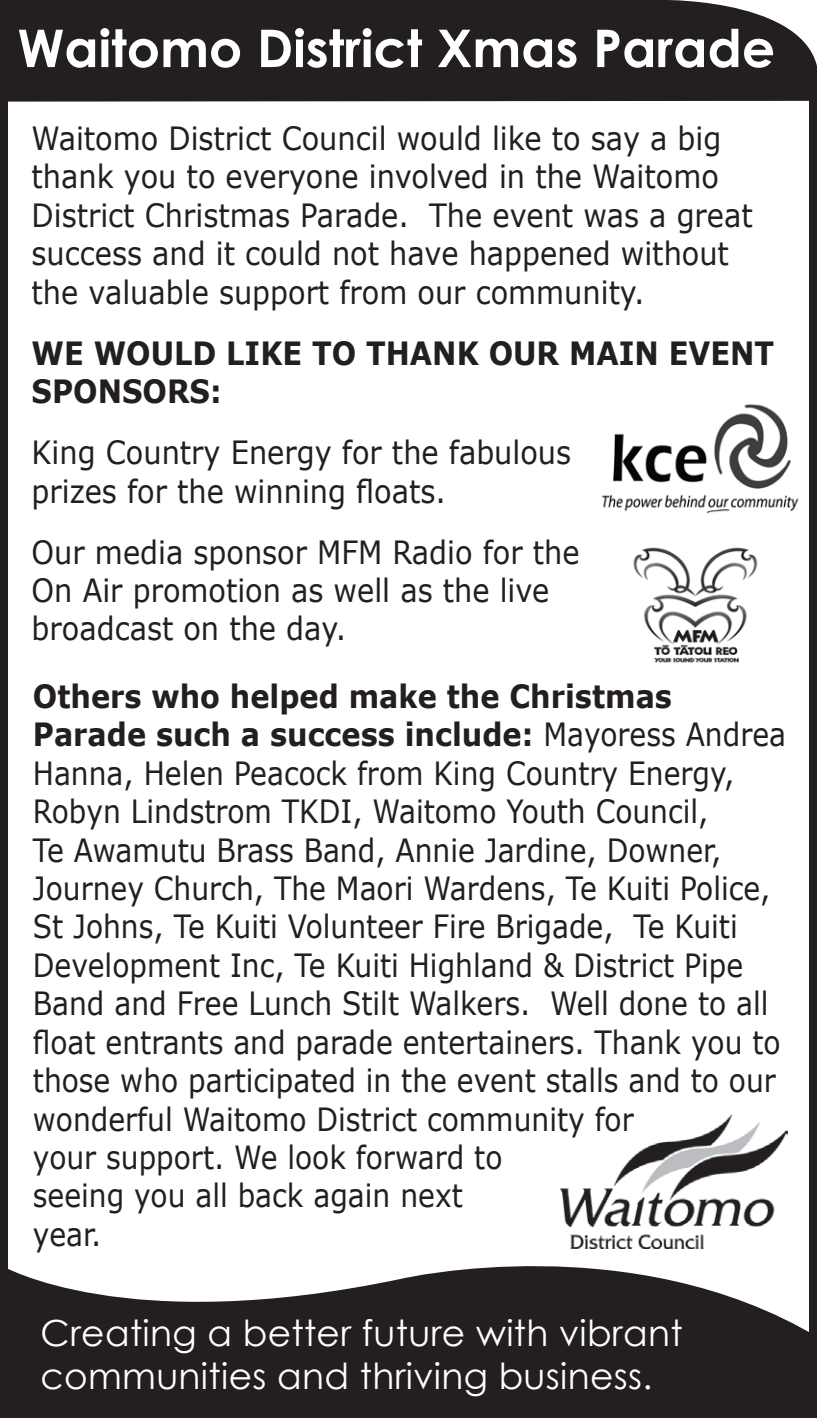
<style>
.page{position:relative;width:817px;height:1418px;background:#fff}
.page>*{position:absolute;margin:0;border:0;box-sizing:border-box;transform-origin:0 0}
.t1{font:700 52px "Century Gothic";color:#fff}
.t2{font:36px/43.2px "Century Gothic";letter-spacing:.01em;color:#fff}
.t3{font:32px/38.4px "Verdana";color:#231f20;scale:.88 1}
.t4{font:32px/38.4px "Verdana";color:#231f20;scale:.9 1}
.t5{font:700 32px/38.4px "Verdana";color:#231f20;scale:.9 1}
.s1{font-weight:700}
</style>
<div class="page">
<div style="left:0;top:0;width:816px;height:102px;background:#231f20"></div>
<svg style="left:9px;top:1248px;width:798px;height:160px;fill:#231f20"></svg>
<img style="left:560px;top:1114px;width:227px;height:134px">
<img style="left:602px;top:404px;width:197px;height:110px">
<img style="left:633px;top:547px;width:125px;height:116px">
<div style="left:0;top:92px;width:816px;height:1325px;border:8px solid #231f20"></div>
<p class="t1" style="left:17px;top:9px;width:759px">Waitomo District Xmas Parade</p>
<p class="t4" style="left:32px;top:118px;width:802px">Waitomo District Council would like to say a big thank you to everyone involved in the Waitomo District Christmas Parade. The event was a great success and it could not have happened without the valuable support from our community.</p>
<p class="t5" style="left:32px;top:333px;width:826px">WE WOULD LIKE TO THANK OUR MAIN EVENT<br>SPONSORS:</p>
<p class="t4" style="left:32px;top:432px;width:601px">King Country Energy for the fabulous</p>
<p class="t4" style="left:32px;top:470px;width:462px">prizes for the winning floats.</p>
<p class="t4" style="left:32px;top:532px;width:610px">Our media sponsor MFM Radio for the<br>On Air promotion as well as the live</p>
<p class="t4" style="left:32px;top:608px;width:351px">broadcast on the day.</p>
<p class="t3" style="left:33px;top:676px;width:857px"><span class="s1">Others who helped make the Christmas Parade such a success include:</span> Mayoress Andrea Hanna, Helen Peacock from King Country Energy, Robyn Lindstrom TKDI, Waitomo Youth Council,<br>Te Awamutu Brass Band, Annie Jardine, Downer, Journey Church, The Maori Wardens, Te Kuiti Police, St Johns, Te Kuiti Volunteer Fire Brigade, Te Kuiti Development Inc, Te Kuiti Highland &amp; District Pipe Band and Free Lunch Stilt Walkers. Well done to all float entrants and parade entertainers. Thank you to those who participated in the event stalls and to our wonderful Waitomo District community for</p>
<p class="t3" style="left:33px;top:1137px;width:535px">your support. We look forward to</p>
<p class="t3" style="left:33px;top:1175px;width:490px">seeing you all back again next</p>
<p class="t3" style="left:33px;top:1213px;width:79px">year.</p>
<p class="t2" style="left:40px;top:1310px;width:643px">Creating a better future with vibrant communities and thriving business.</p>
</div>
